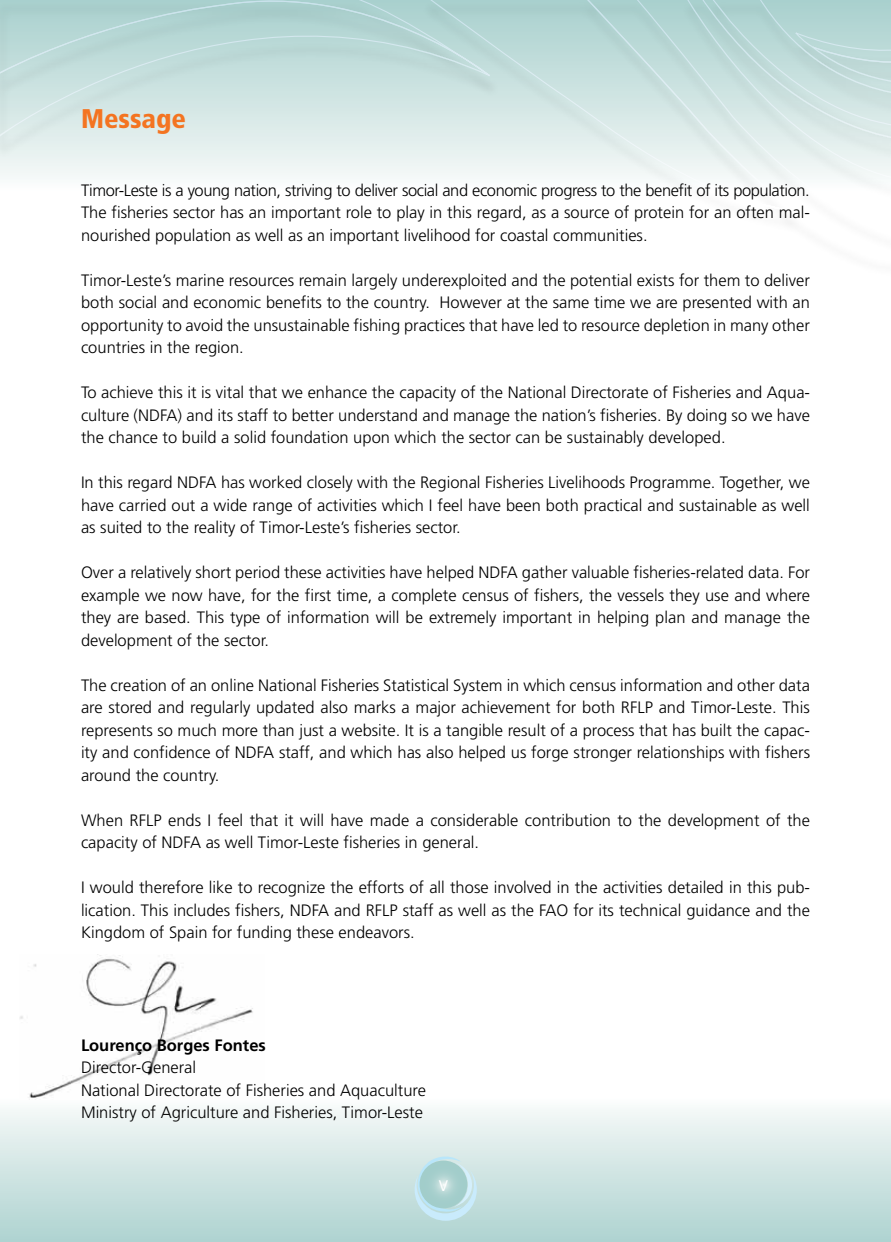
<style>
.page{position:relative;width:891px;height:1242px;background:#fff}
.page>*{position:absolute;margin:0;border:0;box-sizing:border-box;transform-origin:0 0}
.t1{font:900 condensed 27px "Frutiger";color:#f47421}
.t2{font:300 21px "Frutiger";color:#fff}
.t3{font:300 16.5px/22.5px "Frutiger";color:#000;text-align:justify}
.t4{font:700 16.5px "Frutiger";color:#000}
</style>
<div class="page">
<div style="left:0;top:1px;width:891px;height:280px;background:#000;opacity:.21"></div>
<svg style="left:0;top:77px;width:424px;height:61px;background:#d4e6e4"></svg>
<svg style="left:0;top:0;width:424px;height:77px;background:#b7d6d4"></svg>
<svg style="left:424px;top:0;width:159px;height:212px"></svg>
<svg style="left:583px;top:0;width:308px;height:281px"></svg>
<svg style="left:684px;top:0;width:207px;height:207px"></svg>
<svg style="left:0;top:1109px;width:888px;height:133px;background:#d0e4e3"></svg>
<svg style="left:888px;top:1109px;width:3px;height:133px"></svg>
<svg style="left:410px;top:1151px;width:67px;height:70px;background:#bddddf"></svg>
<img style="left:20px;top:955px;width:233px;height:143px">
<h1 class="t1" style="left:81px;top:103px;width:107px">Message</h1>
<p class="t3" style="left:81px;top:179px;width:730px">Timor-Leste is a young nation, striving to deliver social and economic progress to the benefit of its population.<br>The fisheries sector has an important role to play in this regard, as a source of protein for an often mal&shy;nourished population as well as an important livelihood for coastal communities.</p>
<p class="t3" style="left:81px;top:269px;width:731px">Timor-Leste’s marine resources remain largely underexploited and the potential exists for them to deliver both social and economic benefits to the country. However at the same time we are presented with an opportunity to avoid the unsustainable fishing practices that have led to resource depletion in many other countries in the region.</p>
<p class="t3" style="left:81px;top:382px;width:731px">To achieve this it is vital that we enhance the capacity of the National Directorate of Fisheries and Aqua&shy;culture (NDFA) and its staff to better understand and manage the nation’s fisheries. By doing so we have the chance to build a solid foundation upon which the sector can be sustainably developed.</p>
<p class="t3" style="left:81px;top:472px;width:730px">In this regard NDFA has worked closely with the Regional Fisheries Livelihoods Programme. Together, we have carried out a wide range of activities which I feel have been both practical and sustainable as well as suited to the reality of Timor-Leste’s fisheries sector.</p>
<p class="t3" style="left:81px;top:562px;width:731px">Over a relatively short period these activities have helped NDFA gather valuable fisheries-related data. For example we now have, for the first time, a complete census of fishers, the vessels they use and where they are based. This type of information will be extremely important in helping plan and manage the development of the sector.</p>
<p class="t3" style="left:81px;top:674px;width:731px">The creation of an online National Fisheries Statistical System in which census information and other data are stored and regularly updated also marks a major achievement for both RFLP and Timor-Leste. This represents so much more than just a website. It is a tangible result of a process that has built the capac&shy;ity and confidence of NDFA staff, and which has also helped us forge stronger relationships with fishers around the country.</p>
<p class="t3" style="left:81px;top:809px;width:731px">When RFLP ends I feel that it will have made a considerable contribution to the development of the capacity of NDFA as well Timor-Leste fisheries in general.</p>
<p class="t3" style="left:81px;top:877px;width:731px">I would therefore like to recognize the efforts of all those involved in the activities detailed in this pub&shy;lication. This includes fishers, NDFA and RFLP staff as well as the FAO for its technical guidance and the Kingdom of Spain for funding these endeavors.</p>
<p class="t4" style="left:81px;top:1035px;width:186px">Lourenço Borges Fontes</p>
<p class="t3" style="left:81px;top:1057px;width:347px;text-align:left">Director-General<br>National Directorate of Fisheries and Aquaculture<br>Ministry of Agriculture and Fisheries, Timor-Leste</p>
<p class="t2" style="left:439px;top:1171px;width:11px">v</p>
</div>
